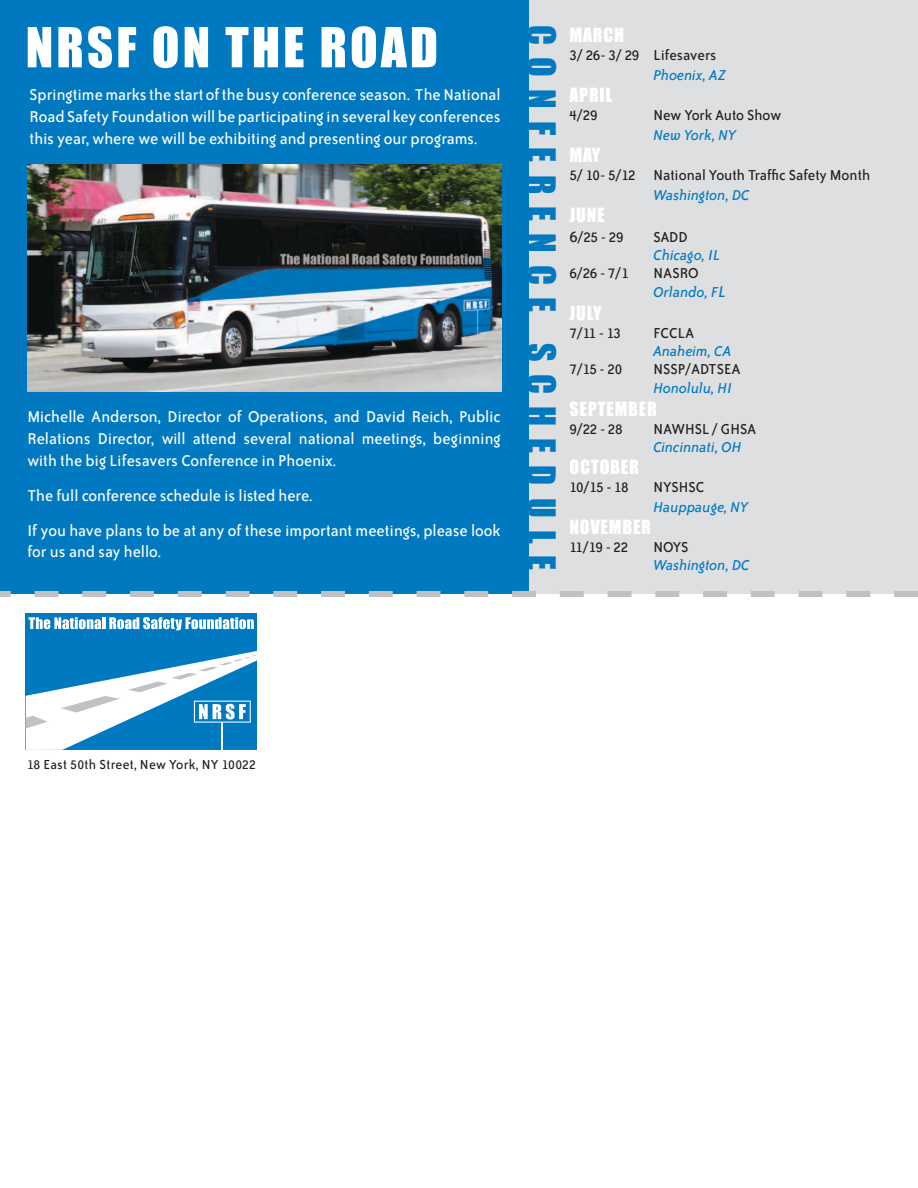
<style>
.page{position:relative;width:918px;height:1188px;background:#fff}
.page>*{position:absolute;margin:0;border:0;box-sizing:border-box;transform-origin:0 0}
.t1{font:51px "Impact";letter-spacing:.06em;color:#fff}
.t2{font:36px "Impact";letter-spacing:.34em;color:#0079c1}
.t3{font:18px/21.6px "Bailey Sans ITC";color:#fff;text-align:justify}
.t4{font:18px "Impact";letter-spacing:.04em;color:#fff}
.t5{font:16.5px "Bailey Sans ITC";color:#231f20}
.t6{font:italic 16.5px/19.5px "Bailey Sans ITC";color:#0079c1}
.t7{font:15px "Bailey Sans ITC";letter-spacing:.02em;color:#231f20}
.s1{font-size:18px}
.s2{font-style:normal;color:#231f20}
</style>
<div class="page">
<div style="left:26px;top:614px;width:231px;height:136px;background:#0079c1"></div>
<svg style="left:28px;top:617px;width:226px;height:13px"></svg>
<svg style="left:26px;top:651px;width:231px;height:99px"></svg>
<div style="left:526px;top:0;width:392px;height:594px;background:#dedfe0"></div>
<div style="left:0;top:0;width:529px;height:594px;background:#0079c1"></div>
<svg style="left:0;top:591px;width:918px;height:6px"></svg>
<img style="left:27px;top:165px;width:475px;height:227px">
<h1 class="t1" style="left:26px;top:8px;width:414px">NRSF ON THE ROAD</h1>
<p class="t3" style="left:30px;top:84px;width:473px">Springtime marks the start of the busy conference season. The National Road Safety Foundation will be participating in several key conferences this year, where we will be exhibiting and presenting our programs.</p>
<p class="t3" style="left:27px;top:406px;width:475px">Michelle Anderson, Director of Operations, and David Reich, Public Relations Director, will attend several national meetings, beginning with the big Lifesavers Conference in Phoenix.</p>
<p class="t3" style="left:27px;top:478px;width:475px;line-height:35.1px">The full conference schedule is listed here.<br>If you have plans to be at any of these important meetings, please look</p>
<p class="t3" style="left:27px;top:541px;width:135px">for us and say hello.</p>
<h2 class="t2" style="left:569px;top:25px;width:547px;rotate:90deg">CONFERENCE SCHEDULE</h2>
<p class="t4" style="left:569px;top:21px;width:25px">MARCH</p>
<p class="t5" style="left:569px;top:46px;width:149px">3/ 26- 3/ 29 Lifesavers</p>
<p class="t6" style="left:653px;top:65px;width:74px">Phoenix, AZ</p>
<p class="t4" style="left:569px;top:81px;width:42px">APRIL</p>
<p class="t5" style="left:569px;top:106px;width:30px">4/29</p>
<p class="t5" style="left:653px;top:106px;width:129px">New York Auto Show</p>
<p class="t6" style="left:653px;top:125px;width:84px">New York, NY</p>
<p class="t4" style="left:569px;top:141px;width:32px">MAY</p>
<p class="t5" style="left:569px;top:166px;width:302px">5/ 10- 5/12 National Youth Traffic Safety Month</p>
<p class="t6" style="left:653px;top:185px;width:98px">Washington, DC</p>
<p class="t4" style="left:569px;top:201px;width:17px">JUNE</p>
<p class="t5" style="left:569px;top:228px;width:56px"><span class="s1">6</span>/25 - 29</p>
<p class="t5" style="left:653px;top:228px;width:36px">SADD</p>
<p class="t6" style="left:653px;top:245px;width:68px">Chicago, IL</p>
<p class="t5" style="left:569px;top:264px;width:61px">6/26 - 7/1</p>
<p class="t6" style="left:653px;top:263px;width:74px"><span class="s2">NASRO<br></span>Orlando, F<span class="s1">L</span></p>
<p class="t4" style="left:569px;top:299px;width:34px">JULY</p>
<p class="t5" style="left:569px;top:324px;width:53px">7/11 - 13</p>
<p class="t5" style="left:653px;top:324px;width:42px">FCCLA</p>
<p class="t6" style="left:653px;top:341px;width:80px">Anaheim, CA</p>
<p class="t5" style="left:569px;top:360px;width:54px">7/15 - 20</p>
<p class="t5" style="left:653px;top:360px;width:89px">NSSP/ADTSEA</p>
<p class="t6" style="left:653px;top:378px;width:80px">Honolulu, HI</p>
<p class="t4" style="left:569px;top:395px;width:79px">SEPTEMBER</p>
<p class="t5" style="left:569px;top:420px;width:55px">9/22 - 28</p>
<p class="t5" style="left:653px;top:420px;width:104px">NAWHSL / GHSA</p>
<p class="t6" style="left:653px;top:437px;width:90px">Cincinnati, OH</p>
<p class="t4" style="left:569px;top:453px;width:61px">OCTOBER</p>
<p class="t5" style="left:569px;top:478px;width:61px">10/15 - 18</p>
<p class="t5" style="left:653px;top:478px;width:53px">NYSHSC</p>
<p class="t6" style="left:653px;top:497px;width:96px">Hauppauge, NY</p>
<p class="t4" style="left:569px;top:513px;width:73px">NOVEMBER</p>
<p class="t5" style="left:569px;top:538px;width:60px">11/19 - 22</p>
<p class="t5" style="left:653px;top:538px;width:37px">NOYS</p>
<p class="t6" style="left:653px;top:555px;width:98px">Washington, DC</p>
<p class="t7" style="left:27px;top:757px;width:230px">18 East 50th Street, New York, NY 10022</p>
</div>
